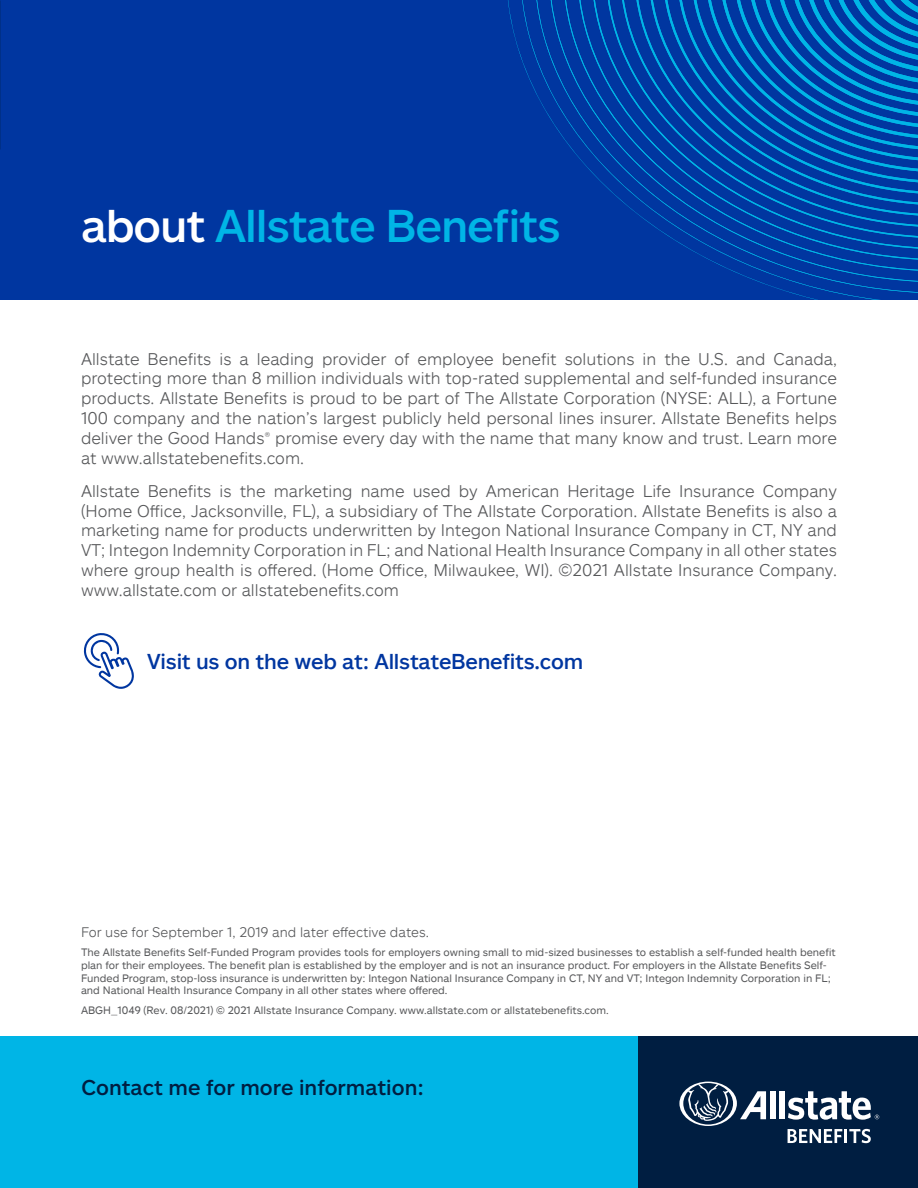
<style>
.page{position:relative;width:918px;height:1188px;background:#fff}
.page>*{position:absolute;margin:0;border:0;box-sizing:border-box;transform-origin:0 0}
.t1{font:500 45px "Allstate Sans";letter-spacing:-.025em;color:#00b5e6}
.t2{font:500 21px "Allstate Sans W";letter-spacing:-.01em;color:#0036a0}
.t3{font:500 21px "Allstate Sans";color:#001e41}
.t4{font:300 16.5px/19.8px "Allstate Sans W";color:#57585a;text-align:justify}
.t5{font:300 13.5px "Allstate Sans W";color:#57585a}
.t6{font:10.5px/12.6px "Allstate Sans W";color:#57585a}
.s1{color:#fff}
</style>
<div class="page">
<div style="left:0;top:0;width:918px;height:300px;background:#0036a0"></div>
<svg style="left:817px;top:0;width:101px;height:300px"></svg>
<svg style="left:508px;top:0;width:309px;height:300px"></svg>
<div style="left:0;top:1037px;width:918px;height:151px;background:#00b5e6"></div>
<div style="left:638px;top:1037px;width:280px;height:151px;background:#001e41"></div>
<div style="left:770px;top:1091px;width:5px;height:28px;background:#fff"></div>
<div style="left:779px;top:1091px;width:6px;height:28px;background:#fff"></div>
<svg style="left:788px;top:1091px;width:91px;height:29px"></svg>
<svg style="left:679px;top:1082px;width:87px;height:44px"></svg>
<svg style="left:788px;top:1129px;width:83px;height:14px"></svg>
<svg style="left:84px;top:633px;width:50px;height:56px"></svg>
<p class="t1" style="left:81px;top:197px;width:481px"><span class="s1">about</span> Allstate Benefits</p>
<p class="t4" style="left:81px;top:348px;width:758px">Allstate Benefits is a leading provider of employee benefit solutions in the U.S. and Canada, protecting more than 8 million individuals with top-rated supplemental and self-funded insurance products. Allstate Benefits is proud to be part of The Allstate Corporation (NYSE: ALL), a Fortune 100 company and the nation’s largest publicly held personal lines insurer. Allstate Benefits helps deliver the Good Hands® promise every day with the name that many know and trust. Learn more at www.allstatebenefits.com.</p>
<p class="t4" style="left:81px;top:480px;width:758px">Allstate Benefits is the marketing name used by American Heritage Life Insurance Company (Home Office, Jacksonville, FL), a subsidiary of The Allstate Corporation. Allstate Benefits is also a marketing name for products underwritten by Integon National Insurance Company in CT, NY and VT; Integon Indemnity Corporation in FL; and National Health Insurance Company in all other states where group health is offered. (Home Office, Milwaukee, WI). ©️2021 Allstate Insurance Company. www.allstate.com or allstatebenefits.com</p>
<p class="t2" style="left:147px;top:648px;width:438px">Visit us on the web at: AllstateBenefits.com</p>
<p class="t5" style="left:81px;top:924px;width:350px">For use for September 1, 2019 and later effective dates.</p>
<p class="t6" style="left:81px;top:946px;width:756px">The Allstate Benefits Self-Funded Program provides tools for employers owning small to mid-sized businesses to establish a self-funded health benefit plan for their employees. The benefit plan is established by the employer and is not an insurance product. For employers in the Allstate Benefits Self-Funded Program, stop-loss insurance is underwritten by: Integon National Insurance Company in CT, NY and VT; Integon Indemnity Corporation in FL; and National Health Insurance Company in all other states where offered.</p>
<p class="t6" style="left:81px;top:1003px;width:529px">ABGH_1049 (Rev. 08/2021) © 2021 Allstate Insurance Company. www.allstate.com or allstatebenefits.com.</p>
<p class="t3" style="left:81px;top:1074px;width:344px">Contact me for more information:</p>
</div>
